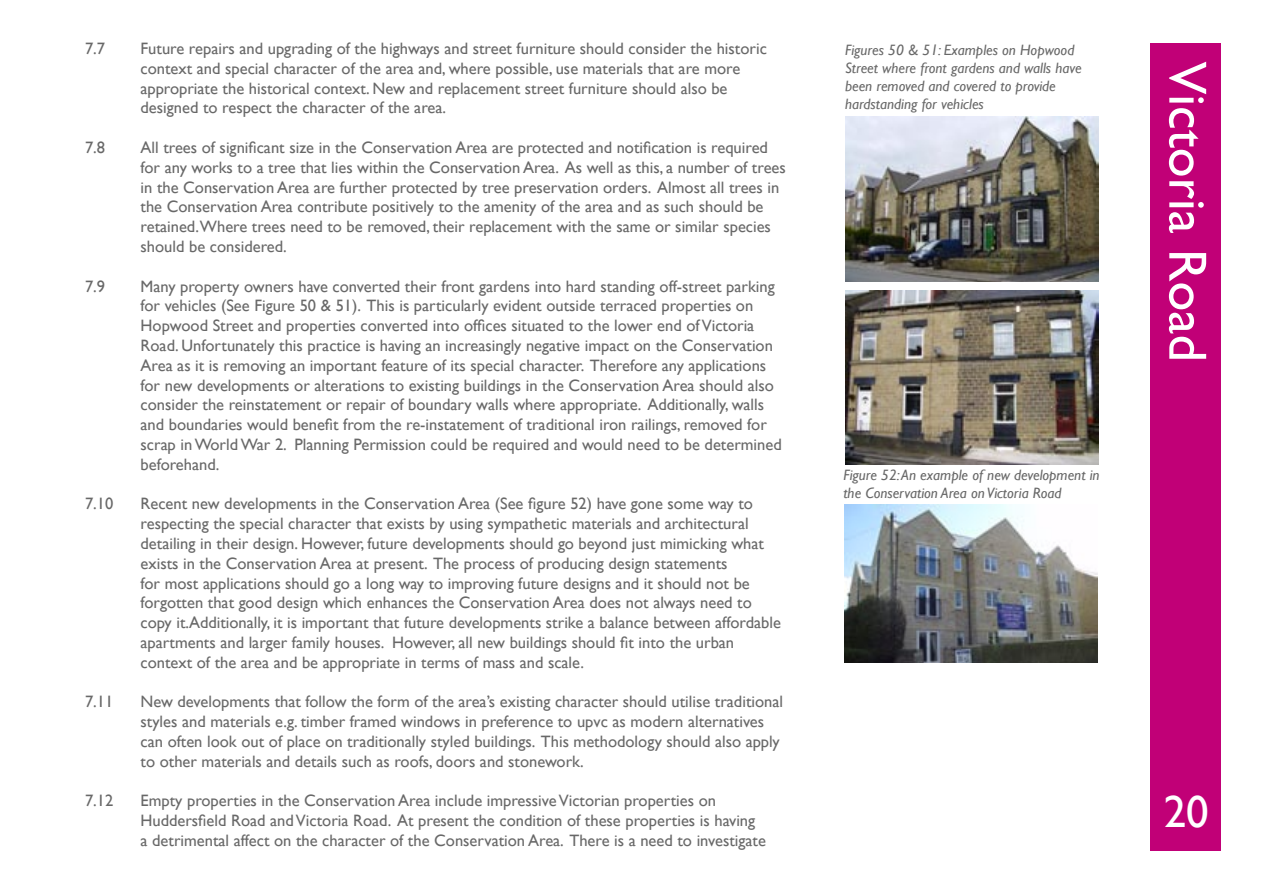
<style>
.page{position:relative;width:1263px;height:893px;background:#fff}
.page>*{position:absolute;margin:0;border:0;box-sizing:border-box;transform-origin:0 0}
.t1{font:54px "Gill Sans";color:#fff}
.t2{font:45px "Gill Sans";color:#fff}
.Paragraph_Style_1{font:16.5px/19.8px "Gill Sans";color:#686868}
.photo_labels{font:italic 15px/18px "Gill Sans";color:#686868}
</style>
<div class="page">
<div style="left:1150px;top:43px;width:70px;height:807px;background:#c10077"></div>
<img style="left:845px;top:290px;width:253px;height:174px">
<img style="left:845px;top:116px;width:253px;height:166px">
<img style="left:844px;top:505px;width:253px;height:157px">
<p class="Paragraph_Style_1" style="left:85px;top:39px;width:22px">7.7</p>
<p class="Paragraph_Style_1" style="left:141px;top:39px;width:628px">Future repairs and upgrading of the highways and street furniture should consider the historic context and special character of the area and, where possible, use materials that are more</p>
<p class="Paragraph_Style_1" style="left:141px;top:78px;width:588px">appropriate the historical context. New and replacement street furniture should also be designed to respect the character of the area.</p>
<p class="Paragraph_Style_1" style="left:85px;top:138px;width:22px">7.8</p>
<p class="Paragraph_Style_1" style="left:141px;top:138px;width:647px">All trees of significant size in the Conservation Area are protected and notification is required for any works to a tree that lies within the Conservation Area. As well as this, a number of trees in the Conservation Area are further protected by tree preservation orders. Almost all trees in the Conservation Area contribute positively to the amenity of the area and as such should be retained.Where trees need to be removed, their replacement with the same or similar species should be considered.</p>
<p class="Paragraph_Style_1" style="left:85px;top:276px;width:22px">7.9</p>
<p class="Paragraph_Style_1" style="left:141px;top:276px;width:643px">Many property owners have converted their front gardens into hard standing off-street parking for vehicles (See Figure 50 &amp; 51). This is particularly evident outside terraced properties on Hopwood Street and properties converted into offices situated to the lower end of Victoria Road. Unfortunately this practice is having an increasingly negative impact on the Conservation Area as it is removing an important feature of its special character. Therefore any applications for new developments or alterations to existing buildings in the Conservation Area should also consider the reinstatement or repair of boundary walls where appropriate. Additionally, walls and boundaries would benefit from the re-instatement of traditional iron railings, removed for scrap in World War 2. Planning Permission could be required and would need to be determined beforehand.</p>
<p class="Paragraph_Style_1" style="left:85px;top:494px;width:30px">7.10</p>
<p class="Paragraph_Style_1" style="left:141px;top:494px;width:642px">Recent new developments in the Conservation Area (See figure 52) have gone some way to respecting the special character that exists by using sympathetic materials and architectural detailing in their design. However, future developments should go beyond just mimicking what exists in the Conservation Area at present. The process of producing design statements<br>for most applications should go a long way to improving future designs and it should not be forgotten that good design which enhances the Conservation Area does not always need to copy it.Additionally, it is important that future developments strike a balance between affordable apartments and larger family houses. However, all new buildings should fit into the urban context of the area and be appropriate in terms of mass and scale.</p>
<p class="Paragraph_Style_1" style="left:85px;top:692px;width:30px">7.11</p>
<p class="Paragraph_Style_1" style="left:141px;top:692px;width:644px">New developments that follow the form of the area’s existing character should utilise traditional styles and materials e.g. timber framed windows in preference to upvc as modern alternatives can often look out of place on traditionally styled buildings. This methodology should also apply to other materials and details such as roofs, doors and stonework.</p>
<p class="Paragraph_Style_1" style="left:85px;top:791px;width:30px">7.12</p>
<p class="Paragraph_Style_1" style="left:141px;top:791px;width:627px">Empty properties in the Conservation Area include impressive Victorian properties on<br>Huddersfield Road and Victoria Road. At present the condition of these properties is having a detrimental affect on the character of the Conservation Area. There is a need to investigate</p>
<p class="photo_labels" style="left:845px;top:41px;width:238px">Figures 50 &amp; 51: Examples on Hopwood Street where front gardens and walls have been removed and covered to provide hardstanding for vehicles</p>
<p class="photo_labels" style="left:843px;top:466px;width:258px">Figure 52: An example of new development in the Conservation Area on Victoria Road</p>
<h1 class="t1" style="left:1219px;top:62px;width:302px;rotate:90deg">Victoria Road</h1>
<p class="t2" style="left:1164px;top:786px;width:46px">20</p>
</div>
